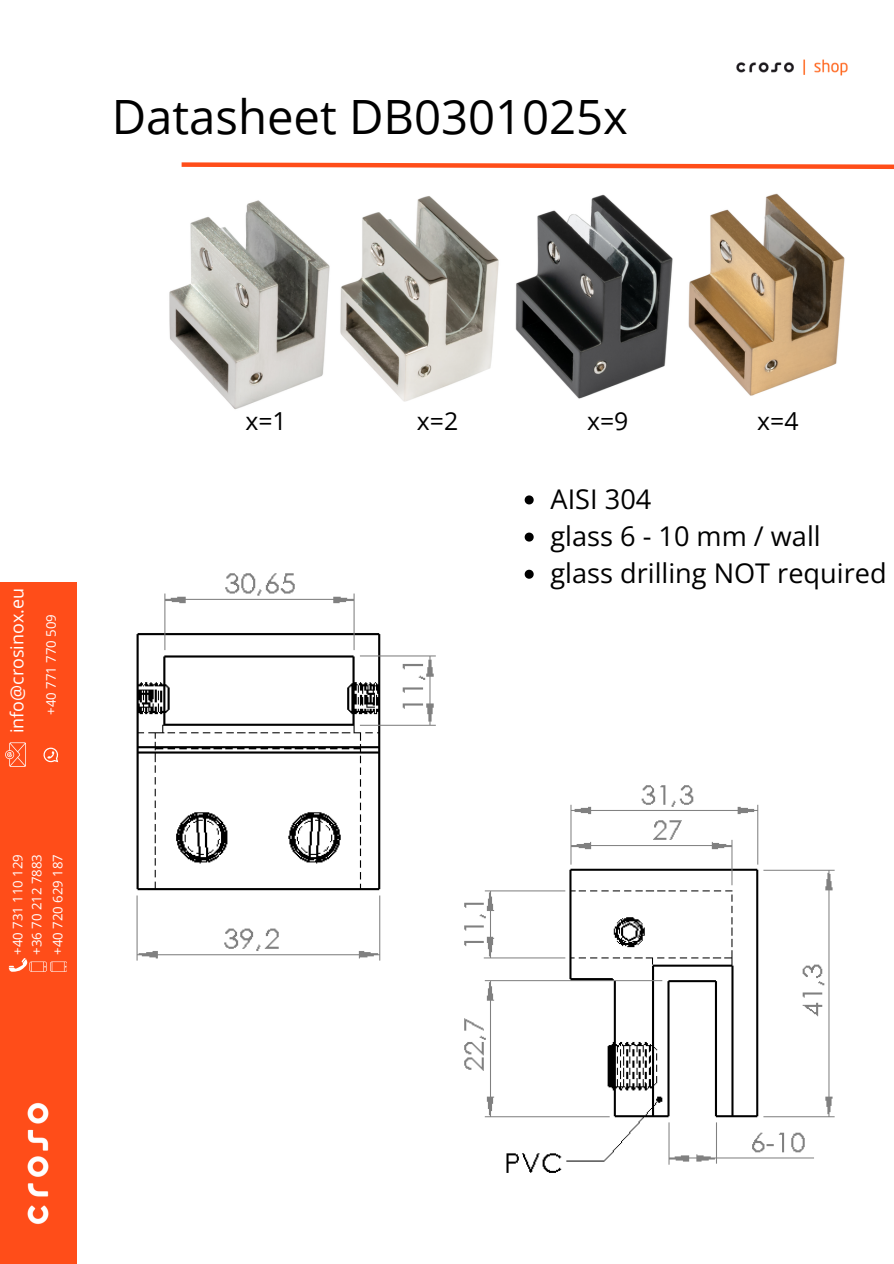
<style>
.page{position:relative;width:894px;height:1264px;background:#fff}
.page>*{position:absolute;margin:0;border:0;box-sizing:border-box;transform-origin:0 0}
.t1{font:47.25px "Open Sans";color:#000}
.t2{font:27.15px "Open Sans";color:#000}
.t3{font:24.75px "Open Sans";color:#000}
.t4{font:18px "Open Sans";color:#fff}
.t5{font:13.2px "Open Sans";color:#fff}
</style>
<div class="page">
<svg style="left:181px;top:162px;width:712px;height:8px"></svg>
<div style="left:0;top:582px;width:76px;height:681px;background:#ff4d19"></div>
<img style="left:27px;top:1102px;width:22px;height:122px">
<svg style="left:5px;top:742px;width:21px;height:24px"></svg>
<svg style="left:43px;top:747px;width:16px;height:16px"></svg>
<svg style="left:9px;top:958px;width:58px;height:13px"></svg>
<img style="left:736px;top:59px;width:112px;height:17px">
<img style="left:688px;top:193px;width:157px;height:203px">
<img style="left:515px;top:194px;width:158px;height:205px">
<img style="left:340px;top:196px;width:159px;height:206px">
<img style="left:169px;top:200px;width:161px;height:210px">
<img style="left:136px;top:573px;width:300px;height:388px">
<img style="left:464px;top:785px;width:371px;height:388px">
<svg style="left:524px;top:495px;width:9px;height:9px"></svg>
<svg style="left:524px;top:532px;width:9px;height:9px"></svg>
<svg style="left:524px;top:569px;width:9px;height:9px"></svg>
<p class="t1" style="left:112px;top:84px;width:517px">Datasheet DB0301025x</p>
<p class="t4" style="left:4px;top:733px;width:147px;rotate:-90deg">info@crosinox.eu</p>
<p class="t5" style="left:42px;top:715px;width:102px;rotate:-90deg">+40 771 770 509</p>
<p class="t5" style="left:8px;top:954px;width:102px;rotate:-90deg">+40 731 110 129</p>
<p class="t5" style="left:27px;top:954px;width:102px;rotate:-90deg">+36 70 212 7883</p>
<p class="t5" style="left:48px;top:954px;width:102px;rotate:-90deg">+40 720 629 187</p>
<p class="t3" style="left:245px;top:403px;width:43px">x=1</p>
<p class="t3" style="left:417px;top:403px;width:43px">x=2</p>
<p class="t3" style="left:757px;top:403px;width:43px">x=4</p>
<p class="t3" style="left:587px;top:403px;width:43px">x=9</p>
<p class="t2" style="left:550px;top:480px;width:102px">AISI 304</p>
<p class="t2" style="left:550px;top:517px;width:271px">glass 6 - 10 mm / wall</p>
<p class="t2" style="left:550px;top:554px;width:337px">glass drilling NOT required</p>
</div>
